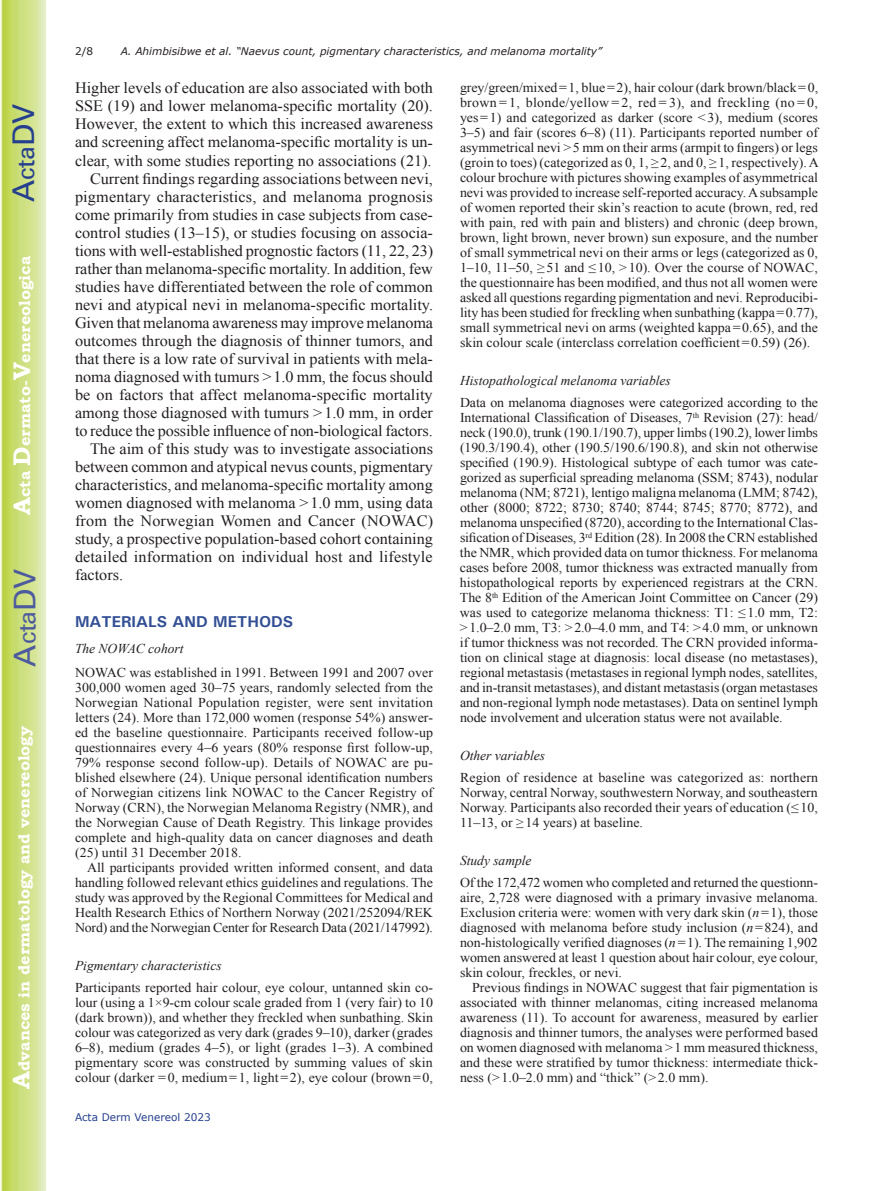
<style>
.page{position:relative;width:893px;height:1191px;background:#fff}
.page>*{position:absolute;margin:0;border:0;box-sizing:border-box;transform-origin:0 0}
.t1{font:30px "Univers";color:#4d5a9e}
.t2{font:30px "Univers";color:#253f8e}
.t3{font:15.75px "Times New Roman";color:#231f20}
.t4{font:700 15.75px "Bookman Old Style";color:#fff}
.t5{font:700 15.75px "Univers";color:#324f95}
.t6{font:13.5px/15px "Times New Roman";color:#231f20;text-align:justify}
.t7{font:italic 13.5px "Times New Roman";color:#231f20}
.t8{font:italic 10.5px "Verdana";color:#231f20}
.t9{font:10.5px "Verdana";color:#253f8e}
.t10{font:10.5px "Verdana";color:#231f20}
.s1{font-size:24px}
.s2{font-style:italic}
</style>
<div class="page">
<svg style="left:1px;top:0;width:45px;height:1191px;background:#cfe084"></svg>
<h1 class="t2" style="left:6px;top:202px;width:100px;rotate:-90deg">A<span class="s1">cta</span>DV</h1>
<p class="t4" style="left:15px;top:515px;width:260px;rotate:-90deg"><span class="s1">A</span>cta <span class="s1">D</span>ermato-<span class="s1">V</span>enereologica</p>
<h1 class="t1" style="left:7px;top:666px;width:100px;rotate:-90deg">A<span class="s1">cta</span>DV</h1>
<p class="t4" style="left:15px;top:1088px;width:364px;rotate:-90deg"><span class="s1">A</span>dvances in dermatology and venereology</p>
<p class="t10" style="left:75px;top:44px;width:20px">2/8</p>
<p class="t8" style="left:121px;top:44px;width:483px">A. Ahimbisibwe et al. “Naevus count, pigmentary characteristics, and melanoma mortality”</p>
<p class="t3" style="left:75px;top:78px;width:359px">Higher levels of education are also associated with both</p>
<p class="t3" style="left:75px;top:96px;width:359px">SSE (19) and lower melanoma-specific mortality (20).</p>
<p class="t3" style="left:75px;top:114px;width:359px">However, the extent to which this increased awareness</p>
<p class="t3" style="left:75px;top:132px;width:359px">and screening affect melanoma-specific mortality is un-</p>
<p class="t3" style="left:75px;top:150px;width:358px">clear, with some studies reporting no associations (21).</p>
<p class="t3" style="left:90px;top:168px;width:344px">Current findings regarding associations between nevi,</p>
<p class="t3" style="left:75px;top:186px;width:359px">pigmentary characteristics, and melanoma prognosis</p>
<p class="t3" style="left:75px;top:204px;width:359px">come primarily from studies in case subjects from case-</p>
<p class="t3" style="left:75px;top:222px;width:359px">control studies (13–15), or studies focusing on associa-</p>
<p class="t3" style="left:75px;top:240px;width:360px">tions with well-established prognostic factors (11, 22, 23)</p>
<p class="t3" style="left:75px;top:258px;width:359px">rather than melanoma-specific mortality. In addition, few</p>
<p class="t3" style="left:75px;top:276px;width:359px">studies have differentiated between the role of common</p>
<p class="t3" style="left:75px;top:294px;width:360px">nevi and atypical nevi in melanoma-specific mortality.</p>
<p class="t3" style="left:75px;top:312px;width:360px">Given that melanoma awareness may improve melanoma</p>
<p class="t3" style="left:75px;top:330px;width:360px">outcomes through the diagnosis of thinner tumors, and</p>
<p class="t3" style="left:75px;top:348px;width:359px">that there is a low rate of survival in patients with mela-</p>
<p class="t3" style="left:75px;top:366px;width:360px">noma diagnosed with tumurs &gt;1.0 mm, the focus should</p>
<p class="t3" style="left:75px;top:384px;width:359px">be on factors that affect melanoma-specific mortality</p>
<p class="t3" style="left:75px;top:402px;width:359px">among those diagnosed with tumurs &gt;1.0 mm, in order</p>
<p class="t3" style="left:75px;top:420px;width:359px">to reduce the possible influence of non-biological factors.</p>
<p class="t3" style="left:90px;top:438px;width:344px">The aim of this study was to investigate associations</p>
<p class="t3" style="left:75px;top:456px;width:359px">between common and atypical nevus counts, pigmentary</p>
<p class="t3" style="left:75px;top:474px;width:359px">characteristics, and melanoma-specific mortality among</p>
<p class="t3" style="left:75px;top:492px;width:359px">women diagnosed with melanoma &gt;1.0 mm, using data</p>
<p class="t3" style="left:75px;top:510px;width:360px">from the Norwegian Women and Cancer (NOWAC)</p>
<p class="t3" style="left:75px;top:528px;width:359px">study, a prospective population-based cohort containing</p>
<p class="t3" style="left:75px;top:546px;width:359px">detailed information on individual host and lifestyle</p>
<p class="t3" style="left:75px;top:564px;width:50px">factors.</p>
<p class="t5" style="left:75px;top:612px;width:220px">MATERIALS AND METHODS</p>
<p class="t7" style="left:75px;top:639px;width:110px">The NOWAC cohort</p>
<p class="t6" style="left:75px;top:664px;width:360px">NOWAC was established in 1991. Between 1991 and 2007 over 300,000 women aged 30–75 years, randomly selected from the Norwegian National Population register, were sent invitation letters (24). More than 172,000 women (response 54%) answer&shy;ed the baseline questionnaire. Participants received follow-up questionnaires every 4–6 years (80% response first follow-up, 79% response second follow-up). Details of NOWAC are pu&shy;blished elsewhere (24). Unique personal identification numbers of Norwegian citizens link NOWAC to the Cancer Registry of Norway (CRN), the Norwegian Melanoma Registry (NMR), and the Norwegian Cause of Death Registry. This linkage provides complete and high-quality data on cancer diagnoses and death (25) until 31 December 2018.</p>
<p class="t6" style="left:75px;top:860px;width:360px;text-indent:12px">All participants provided written informed consent, and data handling followed relevant ethics guidelines and regulations. The study was approved by the Regional Committees for Medical and Health Research Ethics of Northern Norway (2021/252094/REK Nord) and the Norwegian Center for Research Data (2021/147992).</p>
<p class="t7" style="left:75px;top:955px;width:148px">Pigmentary characteristics</p>
<p class="t6" style="left:75px;top:980px;width:360px">Participants reported hair colour, eye colour, untanned skin co&shy;lour (using a 1×9-cm colour scale graded from 1 (very fair) to 10 (dark brown)), and whether they freckled when sunbathing. Skin colour was categorized as very dark (grades 9–10), darker (grades 6–8), medium (grades 4–5), or light (grades 1–3). A combined pigmentary score was constructed by summing values of skin colour (darker =0, medium=1, light=2), eye colour (brown=0,</p>
<p class="t9" style="left:75px;top:1110px;width:137px">Acta Derm Venereol 2023</p>
<p class="t6" style="left:460px;top:80px;width:360px">grey/green/mixed=1, blue=2), hair colour (dark brown/black=0, brown = 1, blonde/yellow = 2, red = 3), and freckling (no = 0, yes=1) and categorized as darker (score &lt;3), medium (scores 3–5) and fair (scores 6–8) (11). Participants reported number of asymmetrical nevi &gt;5 mm on their arms (armpit to fingers) or legs (groin to toes) (categorized as 0, 1, ≥2, and 0, ≥1, respectively). A colour brochure with pictures showing examples of asymmetrical nevi was provided to increase self-reported accuracy. A subsample of women reported their skin’s reaction to acute (brown, red, red with pain, red with pain and blisters) and chronic (deep brown, brown, light brown, never brown) sun exposure, and the number of small symmetrical nevi on their arms or legs (categorized as 0, 1–10, 11–50, ≥51 and ≤10, &gt;10). Over the course of NOWAC, the questionnaire has been modified, and thus not all women were asked all questions regarding pigmentation and nevi. Reproducibi&shy;lity has been studied for freckling when sunbathing (kappa=0.77), small symmetrical nevi on arms (weighted kappa=0.65), and the skin colour scale (interclass correlation coefficient=0.59) (26).</p>
<p class="t7" style="left:460px;top:371px;width:212px">Histopathological melanoma variables</p>
<p class="t6" style="left:460px;top:395px;width:360px">Data on melanoma diagnoses were categorized according to the International Classification of Diseases, 7<sup>th</sup> Revision (27): head/ neck (190.0), trunk (190.1/190.7), upper limbs (190.2), lower limbs (190.3/190.4), other (190.5/190.6/190.8), and skin not otherwise specified (190.9). Histological subtype of each tumor was cate&shy;gorized as superficial spreading melanoma (SSM; 8743), nodular melanoma (NM; 8721), lentigo maligna melanoma (LMM; 8742), other (8000; 8722; 8730; 8740; 8744; 8745; 8770; 8772), and melanoma unspecified (8720), according to the International Clas&shy;sification of Diseases, 3<sup>rd</sup> Edition (28). In 2008 the CRN established the NMR, which provided data on tumor thickness. For melanoma cases before 2008, tumor thickness was extracted manually from histopathological reports by experienced registrars at the CRN.<br>The 8<sup>th</sup> Edition of the American Joint Committee on Cancer (29) was used to categorize melanoma thickness: T1: ≤1.0 mm, T2: &gt;1.0–2.0 mm, T3: &gt;2.0–4.0 mm, and T4: &gt;4.0 mm, or unknown if tumor thickness was not recorded. The CRN provided informa&shy;tion on clinical stage at diagnosis: local disease (no metastases), regional metastasis (metastases in regional lymph nodes, satellites, and in-transit metastases), and distant metastasis (organ metastases and non-regional lymph node metastases). Data on sentinel lymph node involvement and ulceration status were not available.</p>
<p class="t7" style="left:460px;top:746px;width:87px">Other variables</p>
<p class="t6" style="left:460px;top:770px;width:360px">Region of residence at baseline was categorized as: northern Norway, central Norway, southwestern Norway, and southeastern Norway. Participants also recorded their years of education (≤10, 11–13, or ≥14 years) at baseline.</p>
<p class="t7" style="left:460px;top:851px;width:73px">Study sample</p>
<p class="t6" style="left:460px;top:875px;width:360px">Of the 172,472 women who completed and returned the questionn&shy;aire, 2,728 were diagnosed with a primary invasive melanoma.<br>Exclusion criteria were: women with very dark skin (<span class="s2">n</span>=1), those diagnosed with melanoma before study inclusion (<span class="s2">n</span>=824), and non-histologically verified diagnoses (<span class="s2">n</span>=1). The remaining 1,902 women answered at least 1 question about hair colour, eye colour, skin colour, freckles, or nevi.</p>
<p class="t6" style="left:460px;top:980px;width:360px;text-indent:12px">Previous findings in NOWAC suggest that fair pigmentation is associated with thinner melanomas, citing increased melanoma awareness (11). To account for awareness, measured by earlier diagnosis and thinner tumors, the analyses were performed based on women diagnosed with melanoma &gt;1 mm measured thickness, and these were stratified by tumor thickness: intermediate thick&shy;ness (&gt;1.0–2.0 mm) and “thick” (&gt;2.0 mm).</p>
</div>
